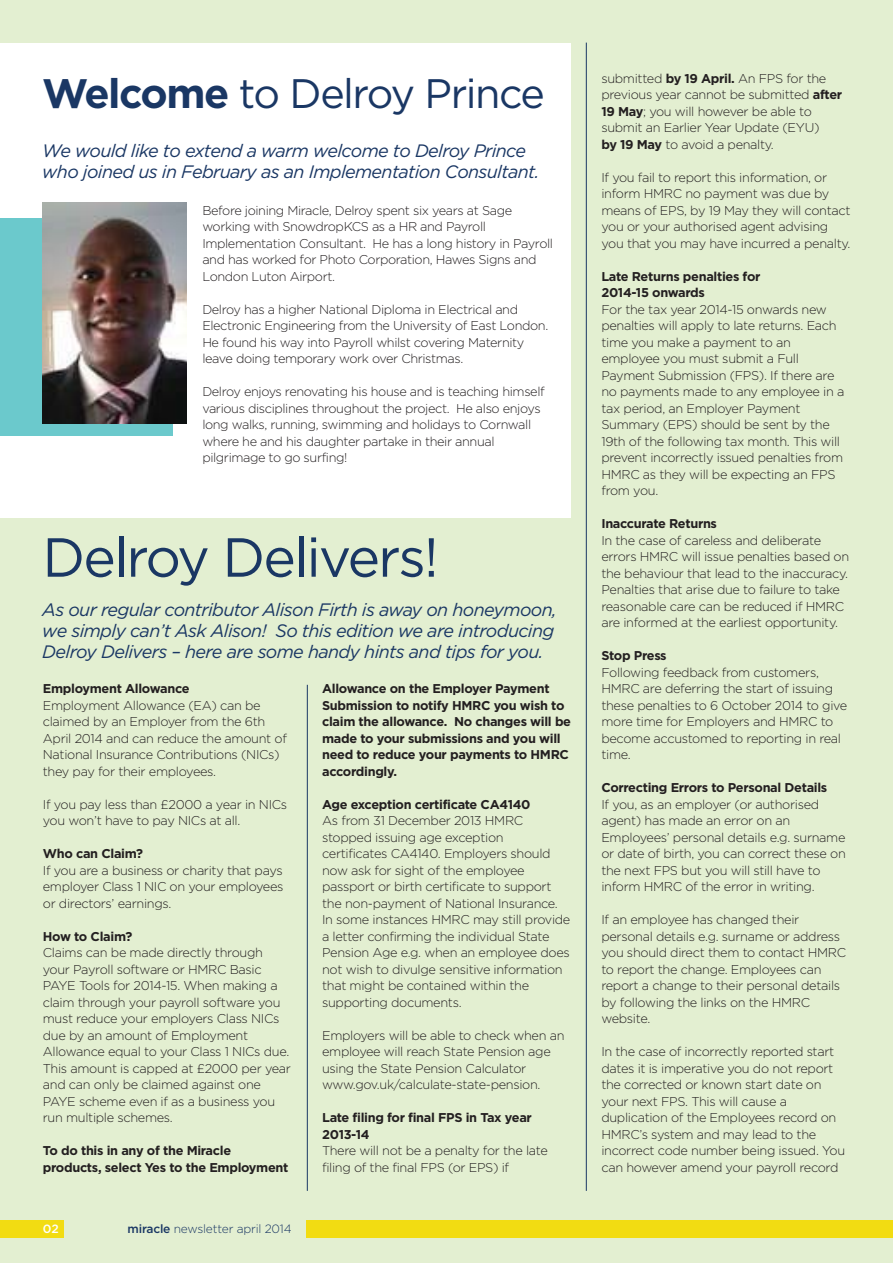
<style>
.page{position:relative;width:893px;height:1263px;background:#fff}
.page>*{position:absolute;margin:0;border:0;box-sizing:border-box;transform-origin:0 0}
.t1{font:54.9px "Gotham";letter-spacing:-.035em;color:#1a3764}
.t2{font:41.25px "Gotham";letter-spacing:-.035em;color:#1a3764}
.t3{font:italic 18px/21px "Gotham";letter-spacing:-.035em;color:#1a3764}
.t4{font:300 12.75px/16.5px "Gotham";letter-spacing:-.025em;color:#231f20}
.t5{font:700 12.75px/16.5px "Gotham";letter-spacing:-.025em;color:#231f20}
.t6{font:300 12px "Gotham";letter-spacing:-.015em;color:#1a3764}
.t7{font:500 12px "Gotham";color:#fff}
.s1{font-weight:700}
.s2{font-weight:500}
</style>
<div class="page">
<div style="left:0;top:0;width:892px;height:1263px;background:#e3efd1"></div>
<div style="left:0;top:43px;width:571px;height:474px;background:#fff"></div>
<div style="left:0;top:218px;width:172px;height:218px;background:#6bc9cc"></div>
<div style="left:0;top:1220px;width:64px;height:17px;background:#f2dc12"></div>
<div style="left:307px;top:1220px;width:585px;height:17px;background:#f2dc12"></div>
<hr style="left:307px;top:685px;width:1px;height:506px;background:#1a3764">
<hr style="left:586px;top:43px;width:1px;height:1148px;background:#1a3764">
<img style="left:42px;top:203px;width:145px;height:220px">
<h2 class="t2" style="left:42px;top:78px;width:504px"><span class="s1">Welcome</span> to Delroy Prince</h2>
<h3 class="t3" style="left:42px;top:141px;width:498px">We would like to extend a warm welcome to Delroy Prince who joined us in February as an Implementation Consultant.</h3>
<p class="t4" style="left:202px;top:203px;width:352px">Before joining Miracle, Delroy spent six years at Sage working with SnowdropKCS as a HR and Payroll Implementation Consultant. He has a long history in Payroll and has worked for Photo Corporation, Hawes Signs and London Luton Airport.</p>
<p class="t4" style="left:202px;top:302px;width:347px">Delroy has a higher National Diploma in Electrical and Electronic Engineering from the University of East London.<br>He found his way into Payroll whilst covering Maternity leave doing temporary work over Christmas.</p>
<p class="t4" style="left:202px;top:384px;width:344px">Delroy enjoys renovating his house and is teaching himself various disciplines throughout the project. He also enjoys long walks, running, swimming and holidays to Cornwall where he and his daughter partake in their annual pilgrimage to go surfing!</p>
<h1 class="t1" style="left:42px;top:537px;width:398px">Delroy Delivers!</h1>
<h3 class="t3" style="left:42px;top:601px;width:516px">As our regular contributor Alison Firth is away on honeymoon, we simply can’t Ask Alison! So this edition we are introducing<br>Delroy Delivers – here are some handy hints and tips for you.</h3>
<p class="t5" style="left:43px;top:681px;width:148px">Employment Allowance</p>
<p class="t4" style="left:43px;top:698px;width:246px">Employment Allowance (EA) can be claimed by an Employer from the 6th April 2014 and can reduce the amount of National Insurance Contributions (NICs) they pay for their employees.</p>
<p class="t4" style="left:43px;top:797px;width:246px">If you pay less than £2000 a year in NICs you won’t have to pay NICs at all.</p>
<p class="t5" style="left:43px;top:846px;width:102px">Who can Claim?</p>
<p class="t4" style="left:43px;top:863px;width:242px;text-align:justify">If you are a business or charity that pays employer Class 1 NIC on your employees or directors’ earnings.</p>
<p class="t5" style="left:43px;top:929px;width:91px">How to Claim?</p>
<p class="t4" style="left:43px;top:945px;width:250px">Claims can be made directly through your Payroll software or HMRC Basic PAYE Tools for 2014-15. When making a claim through your payroll software you must reduce your employers Class NICs due by an amount of Employment Allowance equal to your Class 1 NICs due.<br>This amount is capped at £2000 per year and can only be claimed against one PAYE scheme even if as a business you run multiple schemes.</p>
<p class="t5" style="left:43px;top:1143px;width:247px">To do this in any of the Miracle products, select Yes to the Employment</p>
<p class="t7" style="left:43px;top:1224px;width:17px">02</p>
<p class="t6" style="left:128px;top:1224px;width:166px"><span class="s2">miracle</span> newsletter april 2014</p>
<p class="t5" style="left:322px;top:681px;width:250px">Allowance on the Employer Payment<br>Submission to notify HMRC you wish to claim the allowance. No changes will be made to your submissions and you will need to reduce your payments to HMRC accordingly.</p>
<p class="t5" style="left:322px;top:797px;width:210px">Age exception certificate CA4140</p>
<p class="t4" style="left:322px;top:813px;width:250px">As from 31 December 2013 HMRC stopped issuing age exception certificates CA4140. Employers should now ask for sight of the employee passport or birth certificate to support the non-payment of National Insurance.<br>In some instances HMRC may still provide a letter confirming the individual State Pension Age e.g. when an employee does not wish to divulge sensitive information that might be contained within the supporting documents.</p>
<p class="t4" style="left:322px;top:1028px;width:244px">Employers will be able to check when an employee will reach State Pension age using the State Pension Calculator www.gov.uk/calculate-state-pension.</p>
<p class="t5" style="left:322px;top:1110px;width:211px">Late filing for final FPS in Tax year<br>2013-14</p>
<p class="t4" style="left:322px;top:1143px;width:227px">There will not be a penalty for the late filing of the final FPS (or EPS) if</p>
<p class="t4" style="left:601px;top:71px;width:242px">submitted <span class="s1">by 19 April.</span> An FPS for the previous year cannot be submitted <span class="s1">after 19 May</span>; you will however be able to submit an Earlier Year Update (EYU)<br><span class="s1">by 19 May</span> to avoid a penalty.</p>
<p class="t4" style="left:601px;top:170px;width:251px">If you fail to report this information, or inform HMRC no payment was due by means of EPS, by 19 May they will contact you or your authorised agent advising you that you may have incurred a penalty.</p>
<p class="t5" style="left:601px;top:269px;width:161px">Late Returns penalties for<br>2014-15 onwards</p>
<p class="t4" style="left:601px;top:302px;width:244px">For the tax year 2014-15 onwards new penalties will apply to late returns. Each time you make a payment to an employee you must submit a Full Payment Submission (FPS). If there are no payments made to any employee in a tax period, an Employer Payment Summary (EPS) should be sent by the 19th of the following tax month. This will prevent incorrectly issued penalties from HMRC as they will be expecting an FPS from you.</p>
<p class="t5" style="left:601px;top:516px;width:117px">Inaccurate Returns</p>
<p class="t4" style="left:601px;top:533px;width:249px">In the case of careless and deliberate errors HMRC will issue penalties based on the behaviour that lead to the inaccuracy.<br>Penalties that arise due to failure to take reasonable care can be reduced if HMRC are informed at the earliest opportunity.</p>
<p class="t5" style="left:601px;top:648px;width:67px">Stop Press</p>
<p class="t4" style="left:601px;top:665px;width:247px">Following feedback from customers,<br>HMRC are deferring the start of issuing these penalties to 6 October 2014 to give more time for Employers and HMRC to become accustomed to reporting in real time.</p>
<p class="t5" style="left:601px;top:780px;width:227px">Correcting Errors to Personal Details</p>
<p class="t4" style="left:601px;top:797px;width:246px">If you, as an employer (or authorised agent) has made an error on an Employees’ personal details e.g. surname or date of birth, you can correct these on the next FPS but you will still have to inform HMRC of the error in writing.</p>
<p class="t4" style="left:601px;top:912px;width:246px">If an employee has changed their personal details e.g. surname or address you should direct them to contact HMRC to report the change. Employees can report a change to their personal details by following the links on the HMRC website.</p>
<p class="t4" style="left:601px;top:1044px;width:245px">In the case of incorrectly reported start dates it is imperative you do not report the corrected or known start date on your next FPS. This will cause a duplication of the Employees record on HMRC’s system and may lead to the incorrect code number being issued. You can however amend your payroll record</p>
</div>
